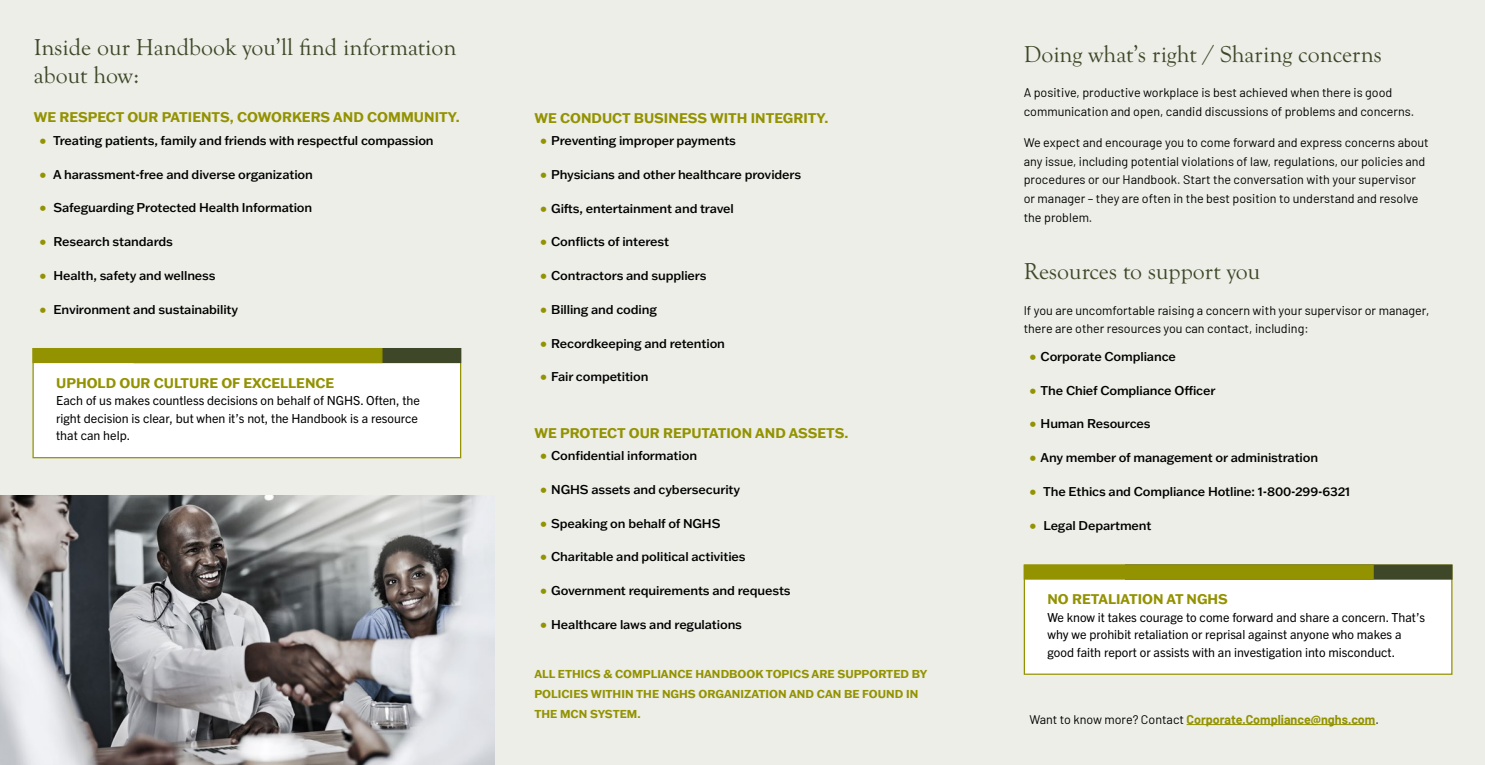
<style>
.page{position:relative;width:1485px;height:765px;background:#eceee7}
.page>*{position:absolute;margin:0;border:0;box-sizing:border-box;transform-origin:0 0}
.t1{font:23.75px/28.5px "Goudy Old Sty";color:#3e4728}
.t2{font:700 13.75px "Franklin Gothic ATF";color:#939200}
.t3{font:500 12.5px "Franklin Gothic ATF";letter-spacing:-.01em;color:#000}
.t4{font:12.5px/18.6px "Barlow";color:#000}
.t5{font:12.5px/17.5px "Trade Gothic Next LT Pro";color:#000}
.t6{font:700 12.5px "Barlow";color:#939200}
.t7{font:700 11.25px/20px "Franklin Gothic ATF";color:#939200}
.s1{font-weight:700;color:#939200}
.s2{font-weight:400;color:#000}
</style>
<div class="page">
<div style="left:33px;top:349px;width:428px;height:109px;background:#fff"></div>
<div style="left:32px;top:348px;width:429px;height:110px;border:1px solid #939200"></div>
<div style="left:134px;top:348px;width:327px;height:15px;background:#3e4728"></div>
<div style="left:32px;top:348px;width:350px;height:15px;background:#939200"></div>
<img style="left:0;top:495px;width:495px;height:270px">
<hr style="left:1187px;top:724px;width:188px;height:1px;background:#939200">
<div style="left:1024px;top:565px;width:428px;height:109px;background:#fff"></div>
<div style="left:1024px;top:565px;width:428px;height:110px;border:1px solid #939200"></div>
<div style="left:1125px;top:565px;width:327px;height:15px;background:#3e4728;border:1px solid #3e4728"></div>
<div style="left:1024px;top:565px;width:350px;height:15px;background:#939200;border:1px solid #939200"></div>
<h1 class="t1" style="left:34px;top:33px;width:424px">Inside our Handbook you’ll find information about how:</h1>
<p class="t2" style="left:34px;top:108px;width:428px">WE RESPECT OUR PATIENTS, COWORKERS AND COMMUNITY.</p>
<p class="t3" style="left:39px;top:132px;width:396px"><span class="s1">•</span> Treating patients, family and friends with respectful compassion</p>
<p class="t3" style="left:39px;top:166px;width:275px"><span class="s1">•</span> A harassment-free and diverse organization</p>
<p class="t3" style="left:39px;top:200px;width:274px"><span class="s1">•</span> Safeguarding Protected Health Information</p>
<p class="t3" style="left:39px;top:233px;width:135px"><span class="s1">•</span> Research standards</p>
<p class="t3" style="left:39px;top:267px;width:178px"><span class="s1">•</span> Health, safety and wellness</p>
<p class="t3" style="left:39px;top:301px;width:200px"><span class="s1">•</span> Environment and sustainability</p>
<p class="t2" style="left:56px;top:374px;width:280px">UPHOLD OUR CULTURE OF EXCELLENCE</p>
<p class="t5" style="left:56px;top:391px;width:365px">Each of us makes countless decisions on behalf of NGHS. Often, the right decision is clear, but when it’s not, the Handbook is a resource that can help.</p>
<p class="t2" style="left:534px;top:108px;width:296px">WE CONDUCT BUSINESS WITH INTEGRITY.</p>
<p class="t3" style="left:540px;top:132px;width:198px"><span class="s1">•</span> Preventing improper payments</p>
<p class="t3" style="left:540px;top:166px;width:263px"><span class="s1">•</span> Physicians and other healthcare providers</p>
<p class="t3" style="left:540px;top:200px;width:195px"><span class="s1">•</span> Gifts, entertainment and travel</p>
<p class="t3" style="left:540px;top:233px;width:131px"><span class="s1">•</span> Conflicts of interest</p>
<p class="t3" style="left:540px;top:267px;width:168px"><span class="s1">•</span> Contractors and suppliers</p>
<p class="t3" style="left:540px;top:301px;width:118px"><span class="s1">•</span> Billing and coding</p>
<p class="t3" style="left:540px;top:335px;width:187px"><span class="s1">•</span> Recordkeeping and retention</p>
<p class="t3" style="left:540px;top:368px;width:110px"><span class="s1">•</span> Fair competition</p>
<p class="t2" style="left:534px;top:423px;width:315px">WE PROTECT OUR REPUTATION AND ASSETS.</p>
<p class="t3" style="left:540px;top:447px;width:159px"><span class="s1">•</span> Confidential information</p>
<p class="t3" style="left:540px;top:481px;width:202px"><span class="s1">•</span> NGHS assets and cybersecurity</p>
<p class="t3" style="left:540px;top:515px;width:182px"><span class="s1">•</span> Speaking on behalf of NGHS</p>
<p class="t3" style="left:540px;top:548px;width:207px"><span class="s1">•</span> Charitable and political activities</p>
<p class="t3" style="left:540px;top:582px;width:252px"><span class="s1">•</span> Government requirements and requests</p>
<p class="t3" style="left:540px;top:616px;width:204px"><span class="s1">•</span> Healthcare laws and regulations</p>
<p class="t7" style="left:534px;top:663px;width:395px">ALL ETHICS &amp; COMPLIANCE HANDBOOK TOPICS ARE SUPPORTED BY<br>POLICIES WITHIN THE NGHS ORGANIZATION AND CAN BE FOUND IN<br>THE MCN SYSTEM.</p>
<h1 class="t1" style="left:1024px;top:40px;width:360px">Doing what’s right / Sharing concerns</h1>
<p class="t4" style="left:1024px;top:83px;width:392px">A positive, productive workplace is best achieved when there is good communication and open, candid discussions of problems and concerns.</p>
<p class="t4" style="left:1024px;top:132px;width:407px">We expect and encourage you to come forward and express concerns about any issue, including potential violations of law, regulations, our policies and procedures or our Handbook. Start the conversation with your supervisor or manager – they are often in the best position to understand and resolve the problem.</p>
<h1 class="t1" style="left:1024px;top:258px;width:238px">Resources to support you</h1>
<p class="t4" style="left:1024px;top:300px;width:407px">If you are uncomfortable raising a concern with your supervisor or manager, there are other resources you can contact, including:</p>
<p class="t3" style="left:1029px;top:348px;width:148px"><span class="s1">•</span> Corporate Compliance</p>
<p class="t3" style="left:1029px;top:382px;width:188px"><span class="s1">•</span> The Chief Compliance Officer</p>
<p class="t3" style="left:1029px;top:415px;width:123px"><span class="s1">•</span> Human Resources</p>
<p class="t3" style="left:1029px;top:449px;width:290px"><span class="s1">•</span> Any member of management or administration</p>
<p class="t3" style="left:1029px;top:483px;width:322px"><span class="s1">•</span> The Ethics and Compliance Hotline: 1-800-299-6321</p>
<p class="t3" style="left:1029px;top:517px;width:124px"><span class="s1">•</span> Legal Department</p>
<p class="t2" style="left:1048px;top:590px;width:182px">NO RETALIATION AT NGHS</p>
<p class="t5" style="left:1048px;top:608px;width:379px">We know it takes courage to come forward and share a concern. That’s why we prohibit retaliation or reprisal against anyone who makes a good faith report or assists with an investigation into misconduct.</p>
<p class="t6" style="left:1029px;top:710px;width:351px"><span class="s2">Want to know more? Contact</span> Corporate.Compliance@nghs.com<span class="s2">.</span></p>
</div>
